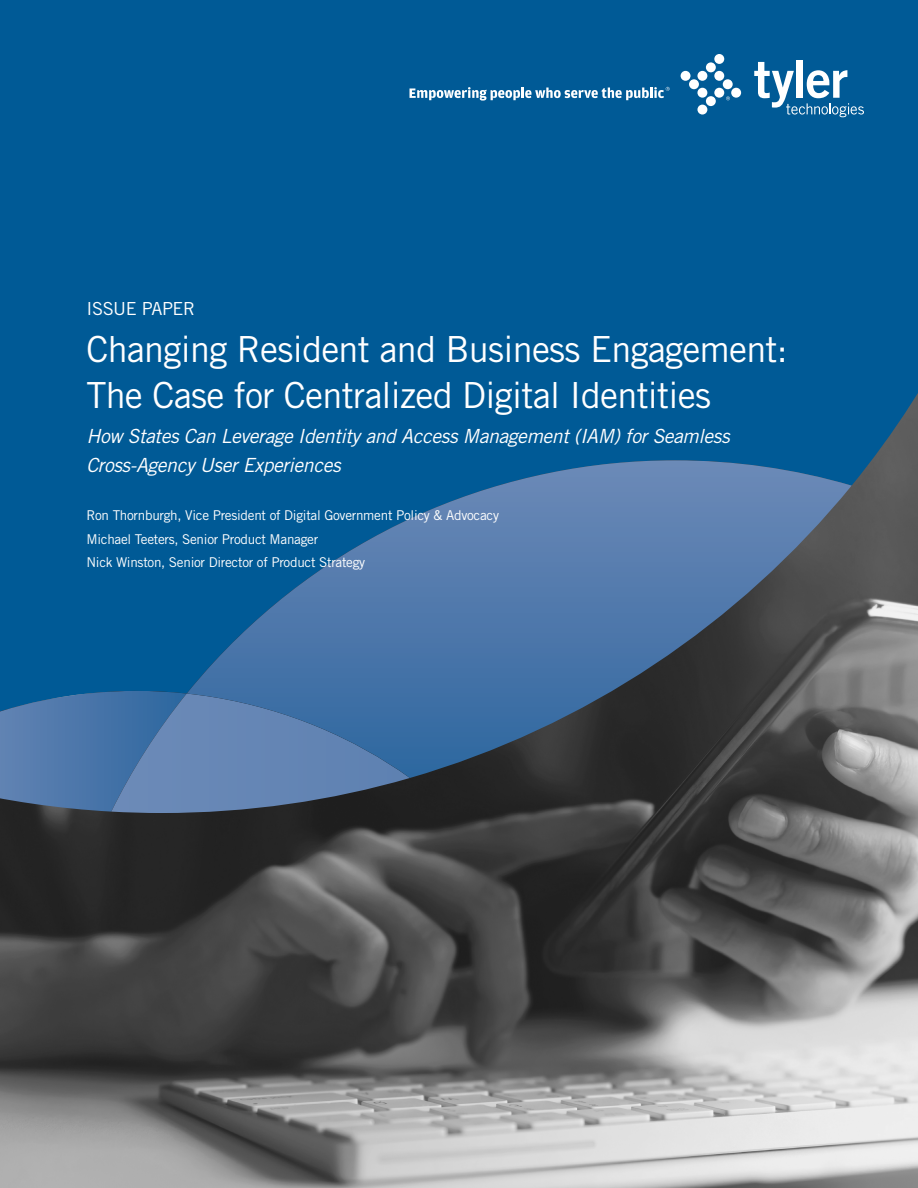
<style>
.page{position:relative;width:918px;height:1188px;background:#fff}
.page>*{position:absolute;margin:0;border:0;box-sizing:border-box;transform-origin:0 0}
.t1{font:36px/45.5px "Trade Gothic LT Std";letter-spacing:-.02em;color:#fff}
.t2{font:italic 19.5px/29.5px "Trade Gothic LT Std";letter-spacing:-.02em;color:#fff}
.t3{font:18px "Trade Gothic LT Std";letter-spacing:-.02em;color:#fff}
.t4{font:13.5px/23.5px "Trade Gothic LT Std";letter-spacing:-.02em;color:#fff}
</style>
<div class="page">
<img style="left:0;top:727px;width:918px;height:461px">
<div style="left:0;top:0;width:918px;height:727px;background:#005a96"></div>
<svg style="left:0;top:691px;width:410px;height:122px;background:#4d719c"></svg>
<svg style="left:187px;top:460px;width:665px;height:318px;background:#40678f"></svg>
<div style="left:797px;top:60px;width:6px;height:38px;background:#fff"></div>
<svg style="left:754px;top:62px;width:110px;height:55px"></svg>
<div style="left:681px;top:71px;width:10px;height:10px;background:#fff;border-radius:50%"></div>
<div style="left:689px;top:79px;width:10px;height:10px;background:#fff;border-radius:50%"></div>
<div style="left:697px;top:88px;width:10px;height:10px;background:#fff;border-radius:50%"></div>
<div style="left:697px;top:105px;width:10px;height:10px;background:#fff;border-radius:50%"></div>
<div style="left:706px;top:96px;width:10px;height:10px;background:#fff;border-radius:50%"></div>
<div style="left:714px;top:88px;width:10px;height:10px;background:#fff;border-radius:50%"></div>
<div style="left:697px;top:71px;width:10px;height:10px;background:#fff;border-radius:50%"></div>
<div style="left:706px;top:62px;width:10px;height:10px;background:#fff;border-radius:50%"></div>
<div style="left:714px;top:71px;width:10px;height:10px;background:#fff;border-radius:50%"></div>
<div style="left:723px;top:79px;width:10px;height:10px;background:#fff;border-radius:50%"></div>
<div style="left:731px;top:88px;width:10px;height:10px;background:#fff;border-radius:50%"></div>
<div style="left:714px;top:54px;width:10px;height:10px;background:#fff;border-radius:50%"></div>
<svg style="left:410px;top:87px;width:260px;height:14px"></svg>
<svg style="left:726px;top:96px;width:4px;height:4px"></svg>
<h3 class="t3" style="left:86px;top:298px;width:110px">ISSUE PAPER</h3>
<h1 class="t1" style="left:86px;top:326px;width:703px">Changing Resident and Business Engagement:<br>The Case for Centralized Digital Identities</h1>
<h2 class="t2" style="left:86px;top:421px;width:645px">How States Can Leverage Identity and Access Management (IAM) for Seamless<br>Cross-Agency User Experiences</h2>
<p class="t4" style="left:86px;top:504px;width:414px">Ron Thornburgh, Vice President of Digital Government Policy &amp; Advocacy<br>Michael Teeters, Senior Product Manager<br>Nick Winston, Senior Director of Product Strategy</p>
</div>
